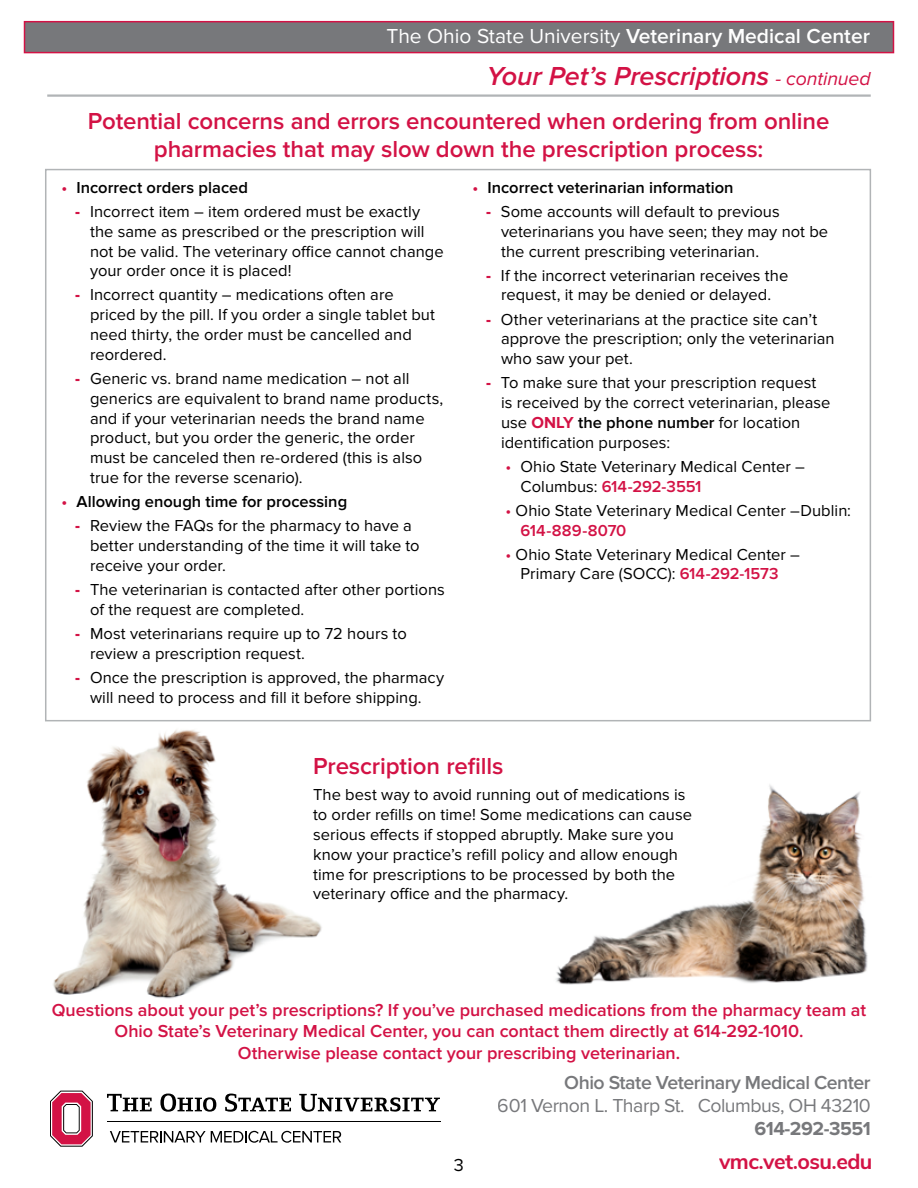
<style>
.page{position:relative;width:918px;height:1188px;background:#fff}
.page>*{position:absolute;margin:0;border:0;box-sizing:border-box;transform-origin:0 0}
.t1{font:italic 600 27px "Proxima Nova";letter-spacing:-.005em;color:#d31245}
.t2{font:600 24px/28.8px "Proxima Nova";letter-spacing:-.005em;color:#d31245;text-align:center}
.t3{font:700 21.75px "Buckeye Sans 2";letter-spacing:-.025em;color:#d31245}
.t4{font:600 21px "Proxima Nova";color:#fff}
.t5{font:19.5px "Proxima Nova";letter-spacing:-.025em;color:#77787b}
.t6{font:600 19.5px "Proxima Nova";letter-spacing:-.025em;color:#77787b}
.t7{font:700 19.5px "Proxima Nova";letter-spacing:-.025em;color:#77787b}
.t8{font:600 18px/21.6px "Proxima Nova";letter-spacing:-.005em;color:#d31245;text-align:center}
.t9{font:18px "Proxima Nova";color:#000}
.t10{font:16.5px/19.8px "Proxima Nova";letter-spacing:.005em;color:#000}
.t11{font:600 16.5px "Proxima Nova";color:#000}
.s1{font-weight:400}
.s2{font-weight:400;font-size:19.5px}
.s3{color:#d31245}
.s4{font-family:"Proxima Nova Extrabld";color:#d31245}
.s5{font-weight:700;color:#d31245}
.s6{font-weight:600}
.s7{font-weight:600;color:#d31245}
</style>
<div class="page">
<img style="left:554px;top:721px;width:317px;height:264px">
<img style="left:53px;top:729px;width:269px;height:270px">
<svg style="left:110px;top:1131px;width:231px;height:12px"></svg>
<svg style="left:50px;top:1091px;width:43px;height:56px"></svg>
<hr style="left:107px;top:1121px;width:334px;height:1px;background:#000">
<svg style="left:107px;top:1094px;width:45px;height:17px"></svg>
<svg style="left:160px;top:1094px;width:56px;height:18px"></svg>
<svg style="left:225px;top:1094px;width:66px;height:18px"></svg>
<svg style="left:299px;top:1094px;width:141px;height:18px"></svg>
<div style="left:24px;top:21px;width:870px;height:32px;background:#77787b;border:2px solid #d31245"></div>
<hr style="left:47px;top:94px;width:824px;height:3px;background:#b1b4b6">
<p class="t4" style="left:386px;top:24px;width:485px"><span class="s1">The Ohio State University</span> Veterinary Medical Center</p>
<p class="t1" style="left:487px;top:61px;width:386px">Your Pet’s Prescriptions <span class="s2">- continued</span></p>
<p class="t2" style="left:88px;top:107px;width:743px">Potential concerns and errors encountered when ordering from online pharmacies that may slow down the prescription process:</p>
<p class="t11" style="left:62px;top:178px;width:188px"><span class="s3">•</span> Incorrect orders placed</p>
<p class="t10" style="left:90px;top:202px;width:355px;text-indent:-15px"><span class="s4">-</span> Incorrect item – item ordered must be exactly the same as prescribed or the prescription will not be valid. The veterinary office cannot change your order once it is placed!</p>
<p class="t10" style="left:90px;top:285px;width:347px;text-indent:-15px"><span class="s4">-</span> Incorrect quantity – medications often are priced by the pill. If you order a single tablet but need thirty, the order must be cancelled and reordered.</p>
<p class="t10" style="left:90px;top:369px;width:355px;text-indent:-15px"><span class="s4">-</span> Generic vs. brand name medication – not all generics are equivalent to brand name products, and if your veterinarian needs the brand name product, but you order the generic, the order must be canceled then re-ordered (this is also true for the reverse scenario).</p>
<p class="t11" style="left:62px;top:492px;width:287px"><span class="s3">•</span> Allowing enough time for processing</p>
<p class="t10" style="left:90px;top:516px;width:331px;text-indent:-15px"><span class="s4">-</span> Review the FAQs for the pharmacy to have a better understanding of the time it will take to receive your order.</p>
<p class="t10" style="left:90px;top:580px;width:356px;text-indent:-15px"><span class="s4">-</span> The veterinarian is contacted after other portions of the request are completed.</p>
<p class="t10" style="left:90px;top:624px;width:318px;text-indent:-15px"><span class="s4">-</span> Most veterinarians require up to 72 hours to review a prescription request.</p>
<p class="t10" style="left:75px;top:668px;width:371px;text-align:center"><span class="s4">-</span> Once the prescription is approved, the pharmacy will need to process and fill it before shipping.</p>
<p class="t11" style="left:472px;top:178px;width:263px"><span class="s3">•</span> Incorrect veterinarian information</p>
<p class="t10" style="left:501px;top:202px;width:329px;text-indent:-15px"><span class="s4">-</span> Some accounts will default to previous veterinarians you have seen; they may not be the current prescribing veterinarian.</p>
<p class="t10" style="left:486px;top:265px;width:304px;text-align:center"><span class="s4">-</span> If the incorrect veterinarian receives the request, it may be denied or delayed.</p>
<p class="t10" style="left:501px;top:309px;width:335px;text-indent:-15px"><span class="s4">-</span> Other veterinarians at the practice site can’t approve the prescription; only the veterinarian who saw your pet.</p>
<p class="t10" style="left:501px;top:373px;width:331px;text-indent:-15px"><span class="s4">-</span> To make sure that your prescription request is received by the correct veterinarian, please use <span class="s5">ONLY</span> <span class="s6">the phone number</span> for location identification purposes:</p>
<p class="t10" style="left:520px;top:457px;width:286px;text-indent:-15px"><span class="s3">•</span> Ohio State Veterinary Medical Center –<br>Columbus: <span class="s7">614-292-3551</span></p>
<p class="t10" style="left:520px;top:501px;width:332px;text-indent:-15px"><span class="s3">•</span> Ohio State Veterinary Medical Center –Dublin:<br><span class="s7">614-889-8070</span></p>
<p class="t10" style="left:506px;top:545px;width:296px;text-align:center"><span class="s3">•</span> Ohio State Veterinary Medical Center –<br>Primary Care (SOCC): <span class="s7">614-292-1573</span></p>
<p class="t2" style="left:313px;top:752px;width:192px">Prescription refills</p>
<p class="t10" style="left:313px;top:785px;width:380px">The best way to avoid running out of medications is to order refills on time! Some medications can cause serious effects if stopped abruptly. Make sure you know your practice’s refill policy and allow enough time for prescriptions to be processed by both the veterinary office and the pharmacy.</p>
<p class="t8" style="left:52px;top:999px;width:816px">Questions about your pet’s prescriptions? If you’ve purchased medications from the pharmacy team at<br>Ohio State’s Veterinary Medical Center, you can contact them directly at 614-292-1010.<br>Otherwise please contact your prescribing veterinarian.</p>
<p class="t6" style="left:564px;top:1071px;width:308px">Ohio State Veterinary Medical Center</p>
<p class="t5" style="left:498px;top:1094px;width:374px">601 Vernon L. Tharp St. Columbus, OH 43210</p>
<p class="t7" style="left:754px;top:1118px;width:118px">614-292-3551</p>
<p class="t9" style="left:454px;top:1155px;width:12px">3</p>
<h3 class="t3" style="left:719px;top:1148px;width:155px">vmc.vet.osu.edu</h3>
</div>
